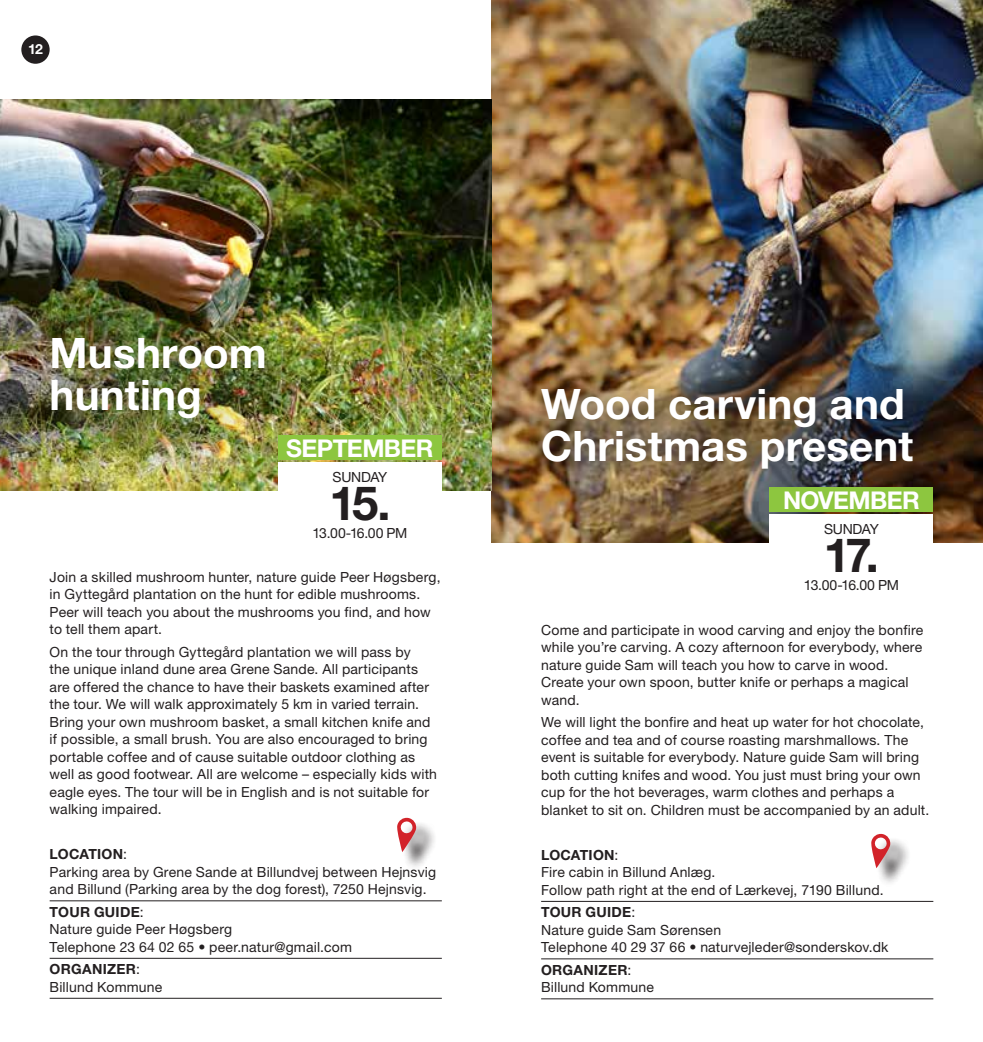
<style>
.page{position:relative;width:983px;height:1042px;background:#fff}
.page>*{position:absolute;margin:0;border:0;box-sizing:border-box;transform-origin:0 0}
.t1{font:700 47.25px "Helvetica Neue OT 75";color:#231f20}
.t2{font:700 42px/42px "Helvetica Neue OT 75";letter-spacing:.005em;color:#fff}
.t3{font:700 24.5px "Helvetica Neue OT 75";letter-spacing:-.025em;color:#fff}
.t4{font:14px/17.5px "Helvetica Neue OT 55 Roman";letter-spacing:.015em;color:#231f20}
.t5{font:700 14px "Helvetica Neue OT 75";letter-spacing:.02em;color:#231f20}
.t6{font:700 14px "Helvetica Neue OT 75";color:#fff}
.s1{font-family:"Helvetica Neue OT 55 Roman";font-weight:400}
</style>
<div class="page">
<div style="left:21px;top:35px;width:29px;height:29px;background:#231f20;border-radius:50%"></div>
<img style="left:491px;top:0;width:491px;height:543px">
<hr style="left:541px;top:901px;width:392px;height:1px;background:#231f20">
<hr style="left:541px;top:958px;width:392px;height:1px;background:#231f20">
<hr style="left:541px;top:998px;width:392px;height:1px;background:#231f20">
<div style="left:769px;top:487px;width:164px;height:25px;background:#8dc63f"></div>
<div style="left:769px;top:514px;width:164px;height:84px;background:#fff"></div>
<img style="left:525px;top:362px;width:422px;height:132px">
<div style="left:873px;top:837px;width:38px;height:51px;background:#231f20;opacity:.75"></div>
<svg style="left:871px;top:833px;width:19px;height:35px"></svg>
<img style="left:0;top:99px;width:491px;height:392px">
<hr style="left:50px;top:900px;width:391px;height:1px;background:#231f20">
<hr style="left:50px;top:958px;width:391px;height:1px;background:#231f20">
<hr style="left:50px;top:998px;width:391px;height:1px;background:#231f20">
<div style="left:278px;top:435px;width:163px;height:25px;background:#8dc63f"></div>
<div style="left:278px;top:462px;width:163px;height:84px;background:#fff"></div>
<div style="left:10px;top:298px;width:319px;height:184px;background:#231f20;opacity:.75"></div>
<div style="left:400px;top:821px;width:37px;height:51px;background:#231f20;opacity:.75"></div>
<svg style="left:397px;top:817px;width:20px;height:35px"></svg>
<p class="t6" style="left:28px;top:41px;width:16px">12</p>
<h2 class="t2" style="left:50px;top:331px;width:219px">Mushroom hunting</h2>
<h3 class="t3" style="left:286px;top:433px;width:149px">SEPTEMBER</h3>
<p class="t4" style="left:332px;top:468px;width:56px">SUNDAY</p>
<h1 class="t1" style="left:329px;top:474px;width:63px">15.</h1>
<p class="t4" style="left:312px;top:524px;width:96px">13.00-16.00 PM</p>
<p class="t4" style="left:50px;top:568px;width:392px">Join a skilled mushroom hunter, nature guide Peer Høgsberg, in Gyttegård plantation on the hunt for edible mushrooms.<br>Peer will teach you about the mushrooms you find, and how to tell them apart.</p>
<p class="t4" style="left:50px;top:643px;width:389px">On the tour through Gyttegård plantation we will pass by<br>the unique inland dune area Grene Sande. All participants are offered the chance to have their baskets examined after the tour. We will walk approximately 5 km in varied terrain.<br>Bring your own mushroom basket, a small kitchen knife and if possible, a small brush. You are also encouraged to bring portable coffee and of cause suitable outdoor clothing as well as good footwear. All are welcome – especially kids with eagle eyes. The tour will be in English and is not suitable for walking impaired.</p>
<p class="t5" style="left:50px;top:845px;width:79px">LOCATION<span class="s1">:</span></p>
<p class="t4" style="left:50px;top:863px;width:388px">Parking area by Grene Sande at Billundvej between Hejnsvig and Billund (Parking area by the dog forest), 7250 Hejnsvig.</p>
<p class="t5" style="left:50px;top:903px;width:96px">TOUR GUIDE<span class="s1">:</span></p>
<p class="t4" style="left:50px;top:920px;width:304px">Nature guide Peer Høgsberg<br>Telephone 23 64 02 65 • peer.natur@gmail.com</p>
<p class="t5" style="left:50px;top:960px;width:92px">ORGANIZER<span class="s1">:</span></p>
<p class="t4" style="left:50px;top:978px;width:114px">Billund Kommune</p>
<h2 class="t2" style="left:541px;top:382px;width:373px">Wood carving and<br>Christmas present</h2>
<h3 class="t3" style="left:782px;top:485px;width:138px">NOVEMBER</h3>
<p class="t4" style="left:823px;top:520px;width:56px">SUNDAY</p>
<h1 class="t1" style="left:823px;top:526px;width:57px">17.</h1>
<p class="t4" style="left:803px;top:576px;width:96px">13.00-16.00 PM</p>
<p class="t4" style="left:541px;top:621px;width:383px">Come and participate in wood carving and enjoy the bonfire while you’re carving. A cozy afternoon for everybody, where nature guide Sam will teach you how to carve in wood.<br>Create your own spoon, butter knife or perhaps a magical wand.</p>
<p class="t4" style="left:541px;top:713px;width:389px">We will light the bonfire and heat up water for hot chocolate, coffee and tea and of course roasting marshmallows. The event is suitable for everybody. Nature guide Sam will bring both cutting knifes and wood. You just must bring your own cup for the hot beverages, warm clothes and perhaps a blanket to sit on. Children must be accompanied by an adult.</p>
<p class="t5" style="left:541px;top:846px;width:79px">LOCATION<span class="s1">:</span></p>
<p class="t4" style="left:541px;top:863px;width:344px">Fire cabin in Billund Anlæg.<br>Follow path right at the end of Lærkevej, 7190 Billund.</p>
<p class="t5" style="left:541px;top:904px;width:96px">TOUR GUIDE<span class="s1">:</span></p>
<p class="t4" style="left:541px;top:921px;width:348px">Nature guide Sam Sørensen<br>Telephone 40 29 37 66 • naturvejleder@sonderskov.dk</p>
<p class="t5" style="left:541px;top:961px;width:92px">ORGANIZER<span class="s1">:</span></p>
<p class="t4" style="left:541px;top:978px;width:114px">Billund Kommune</p>
</div>
